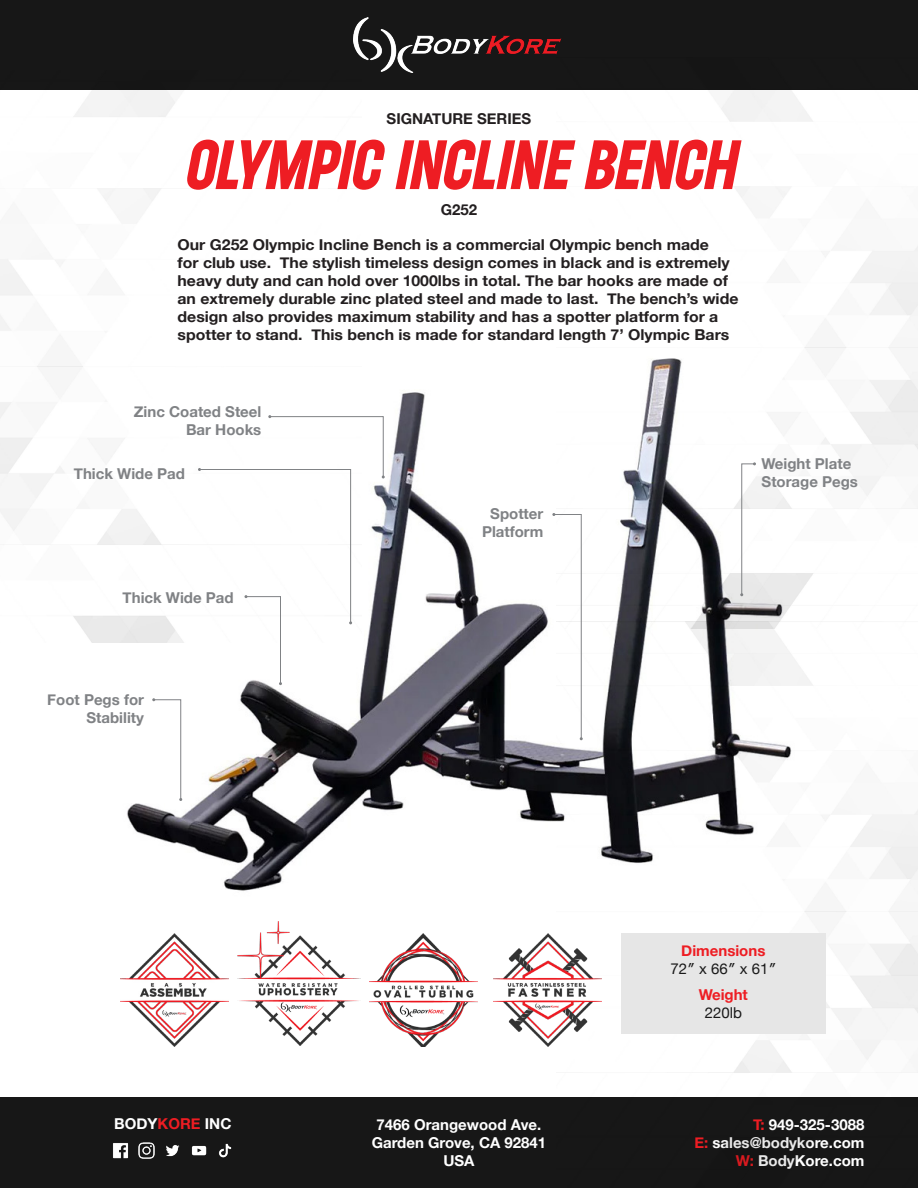
<style>
.page{position:relative;width:918px;height:1188px;background:#fff}
.page>*{position:absolute;margin:0;border:0;box-sizing:border-box;transform-origin:0 0}
.t1{font:italic 700 75px "Roundkey";color:#ee1d23}
.t2{font:700 15px/18px "Helvetica Neue";color:#231f20;scale:1.06 1}
.Paragraph_Style_1{font:700 15px/18px "Helvetica Neue";color:#808285;text-align:right}
.t3{font:700 15px/18px "Helvetica Neue";color:#fff;text-align:center}
.t4{font:700 15px "Helvetica Neue";color:#231f20}
.Paragraph_Style_1-2{font:700 15px "Helvetica Neue";color:#ee1d23}
.Paragraph_Style_1-3{font:15px "Helvetica Neue";color:#1a1a1a}
.s1{color:#ee1d23}
</style>
<div class="page">
<div style="left:0;top:0;width:918px;height:90px;background:#171717"></div>
<img style="left:353px;top:18px;width:209px;height:54px">
<div style="left:0;top:1098px;width:918px;height:90px;background:#171717"></div>
<img style="left:113px;top:1143px;width:15px;height:16px">
<img style="left:166px;top:1145px;width:14px;height:12px">
<img style="left:219px;top:1143px;width:13px;height:15px">
<img style="left:138px;top:1142px;width:17px;height:17px">
<img style="left:191px;top:1145px;width:16px;height:11px">
<img style="left:557px;top:1040px;width:361px;height:58px">
<img style="left:0;top:210px;width:918px;height:824px">
<div style="left:621px;top:934px;width:205px;height:100px;background:#e6e6e6"></div>
<img style="left:120px;top:933px;width:108px;height:113px">
<img style="left:369px;top:933px;width:108px;height:114px">
<img style="left:237px;top:921px;width:124px;height:125px">
<img style="left:494px;top:933px;width:108px;height:113px">
<svg style="left:152px;top:698px;width:30px;height:103px"></svg>
<svg style="left:198px;top:415px;width:187px;height:270px"></svg>
<svg style="left:740px;top:462px;width:16px;height:134px"></svg>
<svg style="left:552px;top:513px;width:31px;height:227px"></svg>
<p class="t4" style="left:387px;top:106px;width:146px">SIGNATURE SERIES</p>
<p class="t1" style="left:183px;top:120px;width:553px">OLYMPIC INCLINE BENCH</p>
<p class="t4" style="left:441px;top:198px;width:38px">G252</p>
<p class="t2" style="left:178px;top:236px;width:531px">Our G252 Olympic Incline Bench is a commercial Olympic bench made<br>for club use. The stylish timeless design comes in black and is extremely heavy duty and can hold over 1000lbs in total. The bar hooks are made of an extremely durable zinc plated steel and made to last. The bench’s wide design also provides maximum stability and has a spotter platform for a spotter to stand. This bench is made for standard length 7’ Olympic Bars</p>
<p class="Paragraph_Style_1" style="left:134px;top:403px;width:129px">Zinc Coated Steel<br>Bar Hooks</p>
<p class="Paragraph_Style_1" style="left:74px;top:465px;width:113px">Thick Wide Pad</p>
<p class="Paragraph_Style_1" style="left:123px;top:589px;width:113px">Thick Wide Pad</p>
<p class="Paragraph_Style_1" style="left:47px;top:691px;width:98px">Foot Pegs for<br>Stability</p>
<p class="t3" style="left:114px;top:1115px;width:119px">BODY<span class="s1">KORE</span> INC</p>
<p class="Paragraph_Style_1" style="left:482px;top:505px;width:63px;text-align:center">Spotter<br>Platform</p>
<p class="Paragraph_Style_1" style="left:762px;top:455px;width:98px;text-align:left">Weight Plate<br>Storage Pegs</p>
<p class="Paragraph_Style_1-2" style="left:681px;top:939px;width:86px">Dimensions</p>
<p class="Paragraph_Style_1-3" style="left:670px;top:958px;width:107px">72″ x 66″ x 61″</p>
<p class="Paragraph_Style_1-2" style="left:699px;top:982px;width:51px">Weight</p>
<p class="Paragraph_Style_1-3" style="left:705px;top:1001px;width:39px">220lb</p>
<p class="t3" style="left:372px;top:1116px;width:176px">7466 Orangewood Ave.<br>Garden Grove, CA 92841<br>USA</p>
<p class="t3" style="left:694px;top:1116px;width:172px;text-align:right"><span class="s1">T:</span> 949-325-3088<br><span class="s1">E:</span> sales@bodykore.com<br><span class="s1">W:</span> BodyKore.com</p>
</div>
